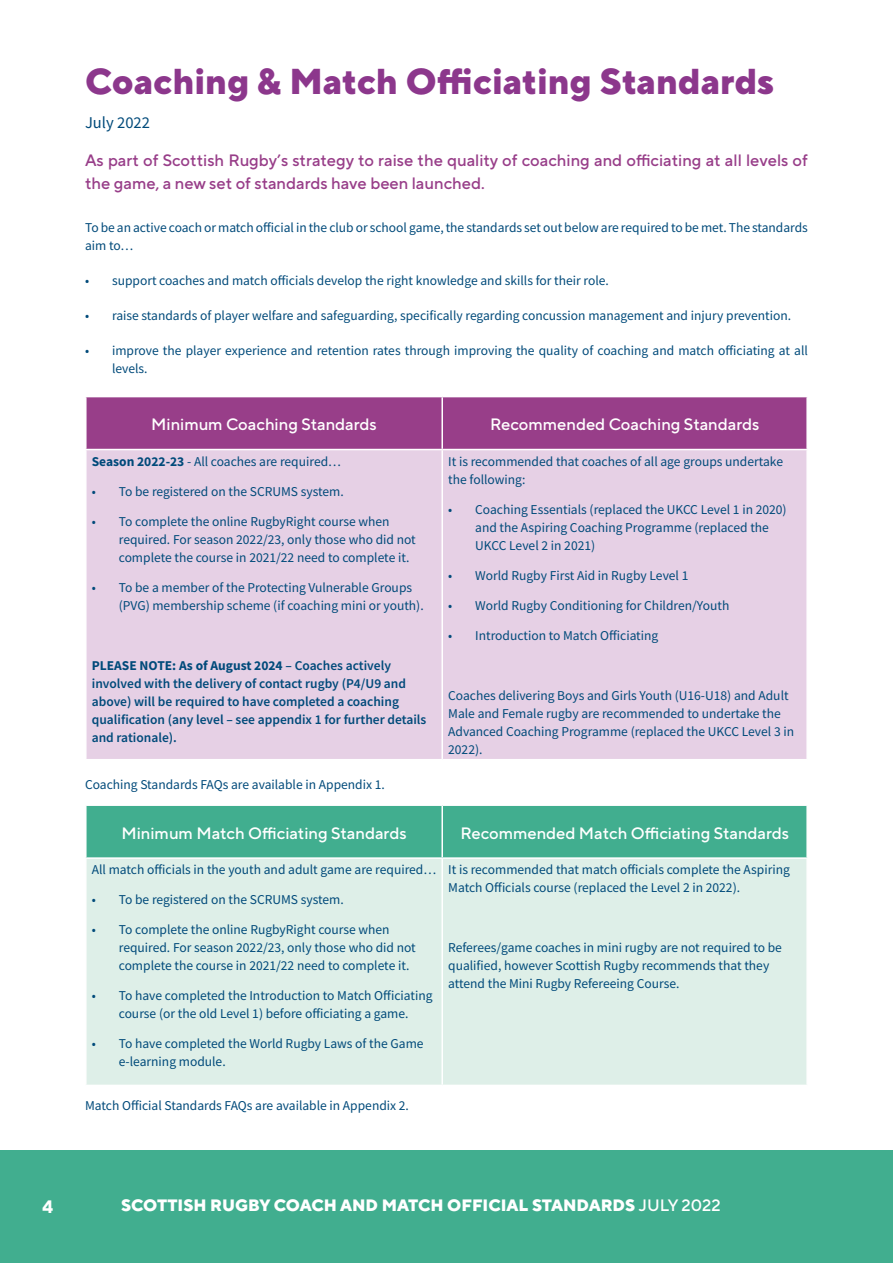
<style>
.page{position:relative;width:893px;height:1263px;background:#fff}
.page>*{position:absolute;margin:0;border:0;box-sizing:border-box;transform-origin:0 0}
.t1{font:800 36px "TT Norms Pro";color:#8c378c}
.t2{font:700 18px "TT Norms Pro";color:#fff}
.t3{font:500 16.5px/22.5px "TT Norms Pro";color:#983e89}
.t4{font:500 16.5px "TT Norms Pro";color:#fff}
.t5{font:800 16.5px "TT Norms Pro";color:#fff}
.t6{font:16.5px "Source Sans Pro";color:#004a7a}
.t7{font:13.5px/18px "Source Sans Pro";color:#004a7a}
.t8{font:600 13.5px/18px "Source Sans Pro";color:#004a7a}
.s1{font-weight:700}
.s2{font-weight:500}
</style>
<div class="page">
<div style="left:87px;top:397px;width:719px;height:52px;background:#983e89"></div>
<div style="left:87px;top:450px;width:719px;height:309px;background:#e6d0e5"></div>
<hr style="left:441px;top:397px;width:2px;height:52px;background:#fff">
<hr style="left:441px;top:450px;width:2px;height:309px;background:#fff">
<div style="left:87px;top:806px;width:719px;height:51px;background:#41ae8f"></div>
<div style="left:87px;top:859px;width:719px;height:226px;background:#deefe8"></div>
<hr style="left:441px;top:806px;width:2px;height:51px;background:#fff">
<hr style="left:441px;top:859px;width:2px;height:226px;background:#fff">
<div style="left:0;top:1150px;width:893px;height:113px;background:#41ae8f"></div>
<h1 class="t1" style="left:85px;top:55px;width:690px">Coaching &amp; Match Officiating Standards</h1>
<p class="t6" style="left:85px;top:112px;width:66px">July 2022</p>
<p class="t3" style="left:85px;top:148px;width:724px">As part of Scottish Rugby’s strategy to raise the quality of coaching and officiating at all levels of the game, a new set of standards have been launched.</p>
<p class="t7" style="left:85px;top:218px;width:724px">To be an active coach or match official in the club or school game, the standards set out below are required to be met. The standards aim to…</p>
<p class="t7" style="left:85px;top:271px;width:525px">• support coaches and match officials develop the right knowledge and skills for their role.</p>
<p class="t7" style="left:85px;top:306px;width:708px">• raise standards of player welfare and safeguarding, specifically regarding concussion management and injury prevention.</p>
<p class="t7" style="left:112px;top:341px;width:697px;text-indent:-27px">• improve the player experience and retention rates through improving the quality of coaching and match officiating at all levels.</p>
<p class="t4" style="left:151px;top:412px;width:227px">Minimum Coaching Standards</p>
<p class="t4" style="left:490px;top:412px;width:271px">Recommended Coaching Standards</p>
<p class="t7" style="left:92px;top:452px;width:251px"><span class="s1">Season 2022-23</span> - All coaches are required…</p>
<p class="t7" style="left:92px;top:482px;width:254px">• To be registered on the SCRUMS system.</p>
<p class="t7" style="left:119px;top:512px;width:298px;text-indent:-27px">• To complete the online RugbyRight course when required. For season 2022/23, only those who did not complete the course in 2021/22 need to complete it.</p>
<p class="t7" style="left:119px;top:578px;width:306px;text-indent:-27px">• To be a member of the Protecting Vulnerable Groups (PVG) membership scheme (if coaching mini or youth).</p>
<p class="t7" style="left:448px;top:452px;width:336px">It is recommended that coaches of all age groups undertake the following:</p>
<p class="t7" style="left:475px;top:500px;width:313px;text-indent:-27px">• Coaching Essentials (replaced the UKCC Level 1 in 2020) and the Aspiring Coaching Programme (replaced the<br>UKCC Level 2 in 2021)</p>
<p class="t7" style="left:448px;top:566px;width:242px">• World Rugby First Aid in Rugby Level 1</p>
<p class="t7" style="left:448px;top:596px;width:283px">• World Rugby Conditioning for Children/Youth</p>
<p class="t7" style="left:448px;top:626px;width:212px">• Introduction to Match Officiating</p>
<p class="t8" style="left:92px;top:656px;width:336px"><span class="s1">PLEASE NOTE: As of August 2024</span> – Coaches actively involved with the delivery of contact rugby (P4/U9 and above) will be required to have completed a coaching qualification (any level – see appendix 1 for further details and rationale).</p>
<p class="t7" style="left:448px;top:686px;width:347px">Coaches delivering Boys and Girls Youth (U16-U18) and Adult Male and Female rugby are recommended to undertake the Advanced Coaching Programme (replaced the UKCC Level 3 in 2022).</p>
<p class="t7" style="left:85px;top:776px;width:301px">Coaching Standards FAQs are available in Appendix 1.</p>
<p class="t4" style="left:121px;top:821px;width:287px">Minimum Match Officiating Standards</p>
<p class="t4" style="left:460px;top:821px;width:330px">Recommended Match Officiating Standards</p>
<p class="t7" style="left:92px;top:861px;width:346px">All match officials in the youth and adult game are required…</p>
<p class="t7" style="left:92px;top:891px;width:254px">• To be registered on the SCRUMS system.</p>
<p class="t7" style="left:119px;top:921px;width:298px;text-indent:-27px">• To complete the online RugbyRight course when required. For season 2022/23, only those who did not complete the course in 2021/22 need to complete it.</p>
<p class="t7" style="left:92px;top:987px;width:342px;text-align:center">• To have completed the Introduction to Match Officiating course (or the old Level 1) before officiating a game.</p>
<p class="t7" style="left:119px;top:1035px;width:306px;text-indent:-27px">• To have completed the World Rugby Laws of the Game e-learning module.</p>
<p class="t7" style="left:448px;top:861px;width:343px">It is recommended that match officials complete the Aspiring<br>Match Officials course (replaced the Level 2 in 2022).</p>
<p class="t7" style="left:448px;top:939px;width:335px">Referees/game coaches in mini rugby are not required to be qualified, however Scottish Rugby recommends that they attend the Mini Rugby Refereeing Course.</p>
<p class="t7" style="left:85px;top:1096px;width:325px">Match Official Standards FAQs are available in Appendix 2.</p>
<h2 class="t2" style="left:42px;top:1193px;width:12px">4</h2>
<p class="t5" style="left:121px;top:1193px;width:601px">SCOTTISH RUGBY COACH AND MATCH OFFICIAL STANDARDS <span class="s2">JULY 2022</span></p>
</div>
